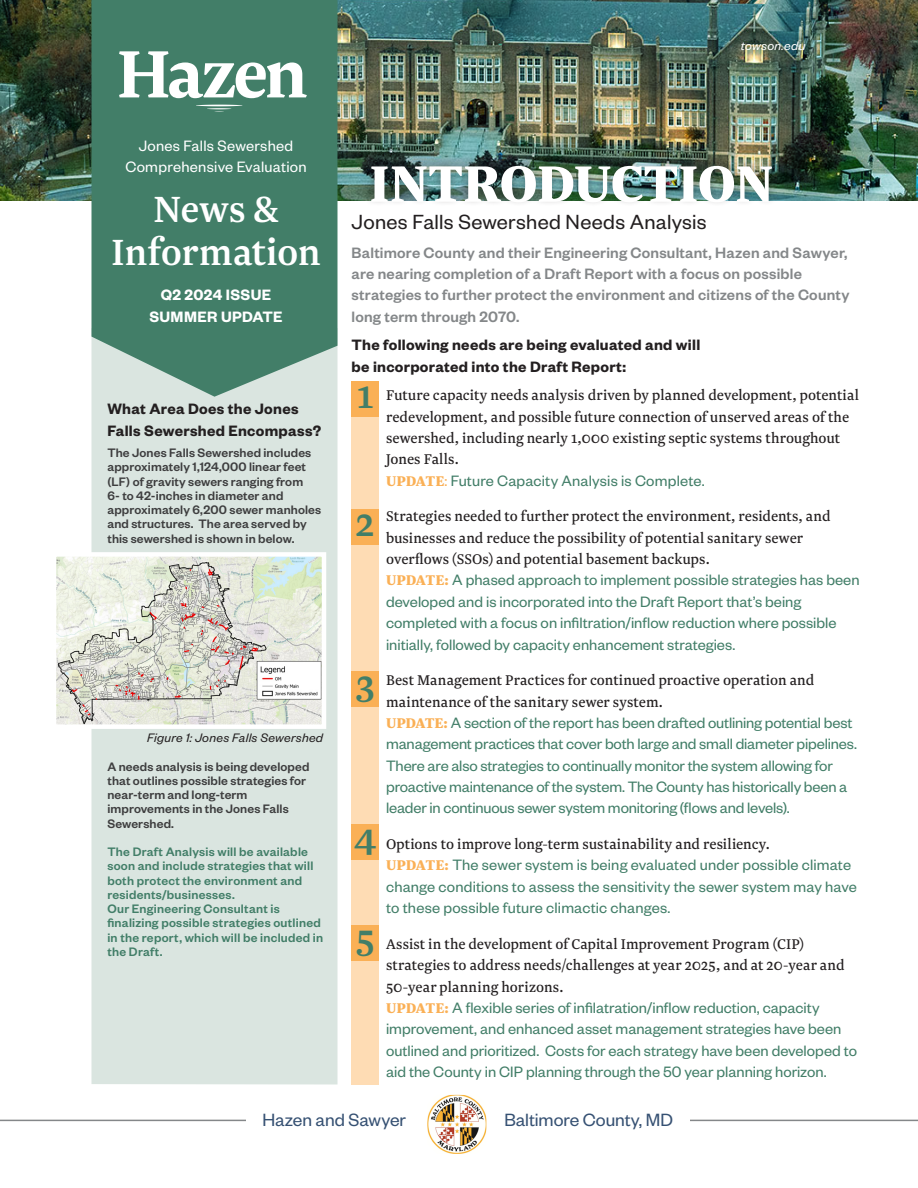
<style>
.page{position:relative;width:918px;height:1188px;background:#fff}
.page>*{position:absolute;margin:0;border:0;box-sizing:border-box;transform-origin:0 0}
.HZ_Title{font:900 60px "Newzald";letter-spacing:-.02em;color:#fff}
.HZ_Title-2{font:500 42.75px/42.8px "Newzald";letter-spacing:-.005em;color:#fff;text-align:center}
.HZ_Title-3{font:500 42.75px "Newzald";color:#427e68}
.HZ_Heading_1_sans{font:22.5px "Founders Grotesk";letter-spacing:.015em;color:#231f20}
.t1{font:19.5px "Founders Grotesk";color:#365173}
.HZ_Body_Copy_Left_Align{font:16.5px/21.3px "Founders Grotesk";color:#427e68}
.HZ_Body_Copy_Left_Align-2{font:16.5px/21.3px "Newzald";letter-spacing:.005em;color:#231f20}
.HZ_Small_Intro{font:500 16.5px/21.3px "Founders Grotesk";letter-spacing:.015em;color:#848789}
.HZ_Heading_2{font:600 16.5px/21.3px "Founders Grotesk";letter-spacing:.02em;color:#231f20}
.HZ_Title_2{font:16.5px/21.3px "Founders Grotesk";letter-spacing:.015em;color:#fff;text-align:center}
.HZ_Title_2-2{font:600 16.5px/21.3px "Founders Grotesk";letter-spacing:.02em;color:#fff;text-align:center}
.HZ_Body_Blurb_-_Sans_tight{font:500 13.5px/14.2px "Founders Grotesk";letter-spacing:.01em;color:#3e3e3f}
.HZ_Callout_Large_Sans{font:500 13.5px/14.2px "Founders Grotesk";letter-spacing:.02em;color:#427e68}
.HZ_Caption{font:italic 13.5px "Founders Grotesk";letter-spacing:.025em;color:#231f20}
.HZ_Footnotes{font:italic 13.5px "Founders Grotesk";letter-spacing:.02em;color:#fff}
.s1{font-weight:900;color:#fab056}
.s2{font-family:"Founders Grotesk";color:#fab056}
.s3{font-family:"Founders Grotesk";color:#427e68}
.s4{font-family:"Newzald";color:#231f20}
.s5{font-family:"Newzald";font-weight:900;color:#fab056}
</style>
<div class="page">
<hr style="left:690px;top:1120px;width:228px;height:1px;background:#848789">
<img style="left:427px;top:1095px;width:59px;height:59px">
<div style="left:419px;top:1086px;width:76px;height:76px;border:3px solid #fff;border-radius:50%"></div>
<hr style="left:0;top:1120px;width:246px;height:1px;background:#848789">
<img style="left:0;top:0;width:918px;height:201px">
<div style="left:352px;top:417px;width:27px;height:667px;background:#fedcb4"></div>
<div style="left:92px;top:328px;width:246px;height:756px;background:#dae5e0"></div>
<svg style="left:92px;top:0;width:246px;height:397px;background:#4e8671"></svg>
<svg style="left:119px;top:51px;width:188px;height:61px"></svg>
<img style="left:57px;top:557px;width:264px;height:167px">
<div style="left:52px;top:552px;width:274px;height:177px;border:4px solid #fff"></div>
<div style="left:363px;top:155px;width:417px;height:52px;background:#231f20;opacity:.4"></div>
<div style="left:352px;top:381px;width:27px;height:36px;background:#fab056"></div>
<div style="left:352px;top:509px;width:27px;height:36px;background:#fab056"></div>
<div style="left:352px;top:672px;width:27px;height:35px;background:#fab056"></div>
<div style="left:352px;top:825px;width:27px;height:35px;background:#fab056"></div>
<div style="left:352px;top:925px;width:27px;height:36px;background:#fab056"></div>
<p class="HZ_Footnotes" style="left:741px;top:37px;width:66px">towson.edu</p>
<p class="HZ_Title_2" style="left:125px;top:134px;width:183px">Jones Falls Sewershed<br>Comprehensive Evaluation</p>
<p class="HZ_Title-2" style="left:111px;top:187px;width:211px">News &amp;<br>Information</p>
<p class="HZ_Title_2-2" style="left:149px;top:284px;width:135px">Q2 2024 ISSUE<br>SUMMER UPDATE</p>
<p class="HZ_Heading_2" style="left:107px;top:398px;width:215px">What Area Does the Jones<br>Falls Sewershed Encompass?</p>
<p class="HZ_Body_Blurb_-_Sans_tight" style="left:107px;top:445px;width:215px">The Jones Falls Sewershed includes approximately 1,124,000 linear feet (LF) of gravity sewers ranging from<br>6- to 42-inches in diameter and approximately 6,200 sewer manholes and structures. The area served by this sewershed is shown in below.</p>
<p class="HZ_Caption" style="left:147px;top:730px;width:178px">Figure 1: Jones Falls Sewershed</p>
<p class="HZ_Body_Blurb_-_Sans_tight" style="left:107px;top:759px;width:203px">A needs analysis is being developed that outlines possible strategies for near-term and long-term improvements in the Jones Falls<br>Sewershed.</p>
<p class="HZ_Callout_Large_Sans" style="left:107px;top:844px;width:217px">The Draft Analysis will be available soon and include strategies that will both protect the environment and residents/businesses.<br>Our Engineering Consultant is finalizing possible strategies outlined in the report, which will be included in the Draft.</p>
<p class="HZ_Title" style="left:369px;top:144px;width:406px">INTRODUCTION</p>
<p class="HZ_Heading_1_sans" style="left:352px;top:208px;width:357px">Jones Falls Sewershed Needs Analysis</p>
<p class="HZ_Small_Intro" style="left:352px;top:241px;width:499px">Baltimore County and their Engineering Consultant, Hazen and Sawyer, are nearing completion of a Draft Report with a focus on possible strategies to further protect the environment and citizens of the County long term through 2070.</p>
<p class="HZ_Heading_2" style="left:352px;top:334px;width:350px">The following needs are being evaluated and will be incorporated into the Draft Report:</p>
<p class="HZ_Body_Copy_Left_Align-2" style="left:386px;top:384px;width:474px">Future capacity needs analysis driven by planned development, potential redevelopment, and possible future connection of unserved areas of the sewershed, including nearly 1,000 existing septic systems throughout Jones Falls.<br><span class="s1">UPDATE</span><span class="s2">:</span> <span class="s3">Future Capacity Analysis is Complete.</span></p>
<p class="HZ_Body_Copy_Left_Align" style="left:386px;top:505px;width:475px"><span class="s4">Strategies needed to further protect the environment, residents, and businesses and reduce the possibility of potential sanitary sewer overflows (SSOs) and potential basement backups.<br></span><span class="s5">UPDATE:</span> A phased approach to implement possible strategies has been developed and is incorporated into the Draft Report that’s being completed with a focus on infiltration/inflow reduction where possible initially, followed by capacity enhancement strategies.</p>
<p class="HZ_Body_Copy_Left_Align" style="left:386px;top:668px;width:473px"><span class="s4">Best Management Practices for continued proactive operation and maintenance of the sanitary sewer system.<br></span><span class="s5">UPDATE:</span> A section of the report has been drafted outlining potential best management practices that cover both large and small diameter pipelines.<br>There are also strategies to continually monitor the system allowing for proactive maintenance of the system. The County has historically been a leader in continuous sewer system monitoring (flows and levels).</p>
<p class="HZ_Body_Copy_Left_Align" style="left:386px;top:832px;width:472px"><span class="s4">Options to improve long-term sustainability and resiliency.<br></span><span class="s5">UPDATE:</span> The sewer system is being evaluated under possible climate change conditions to assess the sensitivity the sewer system may have to these possible future climactic changes.</p>
<p class="HZ_Body_Copy_Left_Align" style="left:386px;top:932px;width:473px"><span class="s4">Assist in the development of Capital Improvement Program (CIP) strategies to address needs/challenges at year 2025, and at 20-year and 50-year planning horizons.<br></span><span class="s5">UPDATE:</span> A flexible series of infilatration/inflow reduction, capacity improvement, and enhanced asset management strategies have been outlined and prioritized. Costs for each strategy have been developed to aid the County in CIP planning through the 50 year planning horizon.</p>
<p class="HZ_Title-3" style="left:357px;top:369px;width:18px">1</p>
<p class="HZ_Title-3" style="left:356px;top:497px;width:21px">2</p>
<p class="HZ_Title-3" style="left:355px;top:659px;width:21px">3</p>
<p class="HZ_Title-3" style="left:354px;top:812px;width:24px">4</p>
<p class="HZ_Title-3" style="left:356px;top:912px;width:21px">5</p>
<p class="t1" style="left:262px;top:1108px;width:145px">Hazen and Sawyer</p>
<p class="t1" style="left:504px;top:1108px;width:170px">Baltimore County, MD</p>
</div>
